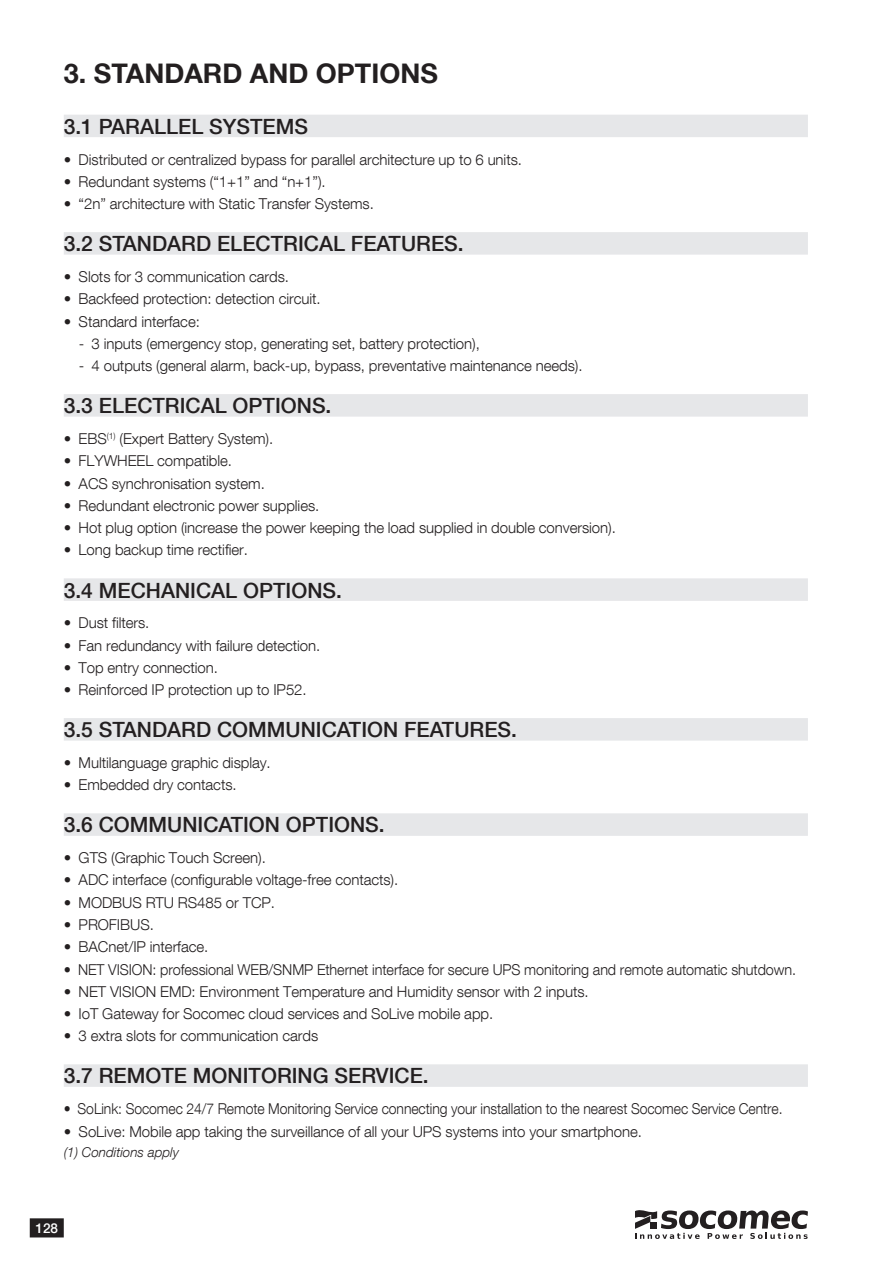
<style>
.page{position:relative;width:893px;height:1263px;background:#fff}
.page>*{position:absolute;margin:0;border:0;box-sizing:border-box;transform-origin:0 0}
.t1{font:700 27px "Helvetica Neue LT Com";color:#231f20}
.t2{font:500 21px "Helvetica Neue LT Com";color:#231f20}
.t3{font:300 15px "Helvetica Neue LT Com";letter-spacing:-.005em;color:#231f20}
.t4{font:300 15px "Helvetica Neue LT Com";letter-spacing:-.005em;color:#231f20;scale:.93 1}
.t5{font:300 15px "Helvetica Neue LT Com";letter-spacing:-.005em;color:#231f20;scale:.96 1}
.t6{font:italic 300 13.5px "Helvetica Neue LT Com";color:#231f20}
.t7{font:500 13.5px "Helvetica Neue LT Com";color:#fff}
</style>
<div class="page">
<div style="left:64px;top:115px;width:744px;height:22px;background:#e6e7e9"></div>
<div style="left:64px;top:232px;width:744px;height:23px;background:#e6e7e9"></div>
<div style="left:64px;top:394px;width:744px;height:23px;background:#e6e7e9"></div>
<div style="left:64px;top:578px;width:744px;height:23px;background:#e6e7e9"></div>
<div style="left:64px;top:718px;width:744px;height:23px;background:#e6e7e9"></div>
<div style="left:64px;top:813px;width:744px;height:23px;background:#e6e7e9"></div>
<div style="left:64px;top:1064px;width:744px;height:23px;background:#e6e7e9"></div>
<svg style="left:635px;top:1210px;width:173px;height:29px"></svg>
<div style="left:650px;top:1222px;width:7px;height:7px;background:#231f20"></div>
<div style="left:31px;top:1219px;width:32px;height:18px;background:#231f20"></div>
<div style="left:30px;top:1218px;width:34px;height:19px;border:2px solid #231f20"></div>
<h1 class="t1" style="left:64px;top:56px;width:376px">3. STANDARD AND OPTIONS</h1>
<h2 class="t2" style="left:64px;top:114px;width:246px">3.1 PARALLEL SYSTEMS</h2>
<p class="t3" style="left:64px;top:150px;width:460px">• Distributed or centralized bypass for parallel architecture up to 6 units.</p>
<p class="t3" style="left:64px;top:172px;width:263px">• Redundant systems (“1+1” and “n+1”).</p>
<p class="t3" style="left:64px;top:195px;width:312px">• “2n” architecture with Static Transfer Systems.</p>
<h2 class="t2" style="left:64px;top:231px;width:401px">3.2 STANDARD ELECTRICAL FEATURES.</h2>
<p class="t3" style="left:64px;top:267px;width:227px">• Slots for 3 communication cards.</p>
<p class="t3" style="left:64px;top:290px;width:259px">• Backfeed protection: detection circuit.</p>
<p class="t3" style="left:64px;top:312px;width:138px">• Standard interface:</p>
<p class="t3" style="left:79px;top:334px;width:403px">- 3 inputs (emergency stop, generating set, battery protection),</p>
<p class="t3" style="left:79px;top:356px;width:505px">- 4 outputs (general alarm, back-up, bypass, preventative maintenance needs).</p>
<h2 class="t2" style="left:64px;top:393px;width:269px">3.3 ELECTRICAL OPTIONS.</h2>
<p class="t3" style="left:64px;top:429px;width:211px">• EBS<sup>(1)</sup> (Expert Battery System).</p>
<p class="t3" style="left:64px;top:452px;width:170px">• FLYWHEEL compatible.</p>
<p class="t3" style="left:64px;top:474px;width:203px">• ACS synchronisation system.</p>
<p class="t3" style="left:64px;top:496px;width:257px">• Redundant electronic power supplies.</p>
<p class="t3" style="left:64px;top:518px;width:554px">• Hot plug option (increase the power keeping the load supplied in double conversion).</p>
<p class="t3" style="left:64px;top:541px;width:186px">• Long backup time rectifier.</p>
<h2 class="t2" style="left:64px;top:577px;width:280px">3.4 MECHANICAL OPTIONS.</h2>
<p class="t3" style="left:64px;top:614px;width:87px">• Dust filters.</p>
<p class="t3" style="left:64px;top:636px;width:258px">• Fan redundancy with failure detection.</p>
<p class="t3" style="left:64px;top:658px;width:156px">• Top entry connection.</p>
<p class="t3" style="left:64px;top:680px;width:244px">• Reinforced IP protection up to IP52.</p>
<h2 class="t2" style="left:64px;top:717px;width:455px">3.5 STANDARD COMMUNICATION FEATURES.</h2>
<p class="t3" style="left:64px;top:753px;width:209px">• Multilanguage graphic display.</p>
<p class="t3" style="left:64px;top:776px;width:174px">• Embedded dry contacts.</p>
<h2 class="t2" style="left:64px;top:812px;width:322px">3.6 COMMUNICATION OPTIONS.</h2>
<p class="t3" style="left:64px;top:849px;width:204px">• GTS (Graphic Touch Screen).</p>
<p class="t3" style="left:64px;top:871px;width:336px">• ADC interface (configurable voltage-free contacts).</p>
<p class="t3" style="left:64px;top:893px;width:213px">• MODBUS RTU RS485 or TCP.</p>
<p class="t3" style="left:64px;top:915px;width:92px">• PROFIBUS.</p>
<p class="t3" style="left:64px;top:938px;width:146px">• BACnet/IP interface.</p>
<p class="t5" style="left:64px;top:960px;width:764px">• NET VISION: professional WEB/SNMP Ethernet interface for secure UPS monitoring and remote automatic shutdown.</p>
<p class="t3" style="left:64px;top:982px;width:526px">• NET VISION EMD: Environment Temperature and Humidity sensor with 2 inputs.</p>
<p class="t3" style="left:64px;top:1004px;width:431px">• IoT Gateway for Socomec cloud services and SoLive mobile app.</p>
<p class="t3" style="left:64px;top:1027px;width:256px">• 3 extra slots for communication cards</p>
<h2 class="t2" style="left:64px;top:1063px;width:366px">3.7 REMOTE MONITORING SERVICE.</h2>
<p class="t4" style="left:64px;top:1100px;width:774px">• SoLink: Socomec 24/7 Remote Monitoring Service connecting your installation to the nearest Socomec Service Centre.</p>
<p class="t3" style="left:64px;top:1122px;width:580px">• SoLive: Mobile app taking the surveillance of all your UPS systems into your smartphone.</p>
<p class="t6" style="left:64px;top:1144px;width:117px">(1) Conditions apply</p>
<p class="t7" style="left:36px;top:1220px;width:24px">128</p>
</div>
